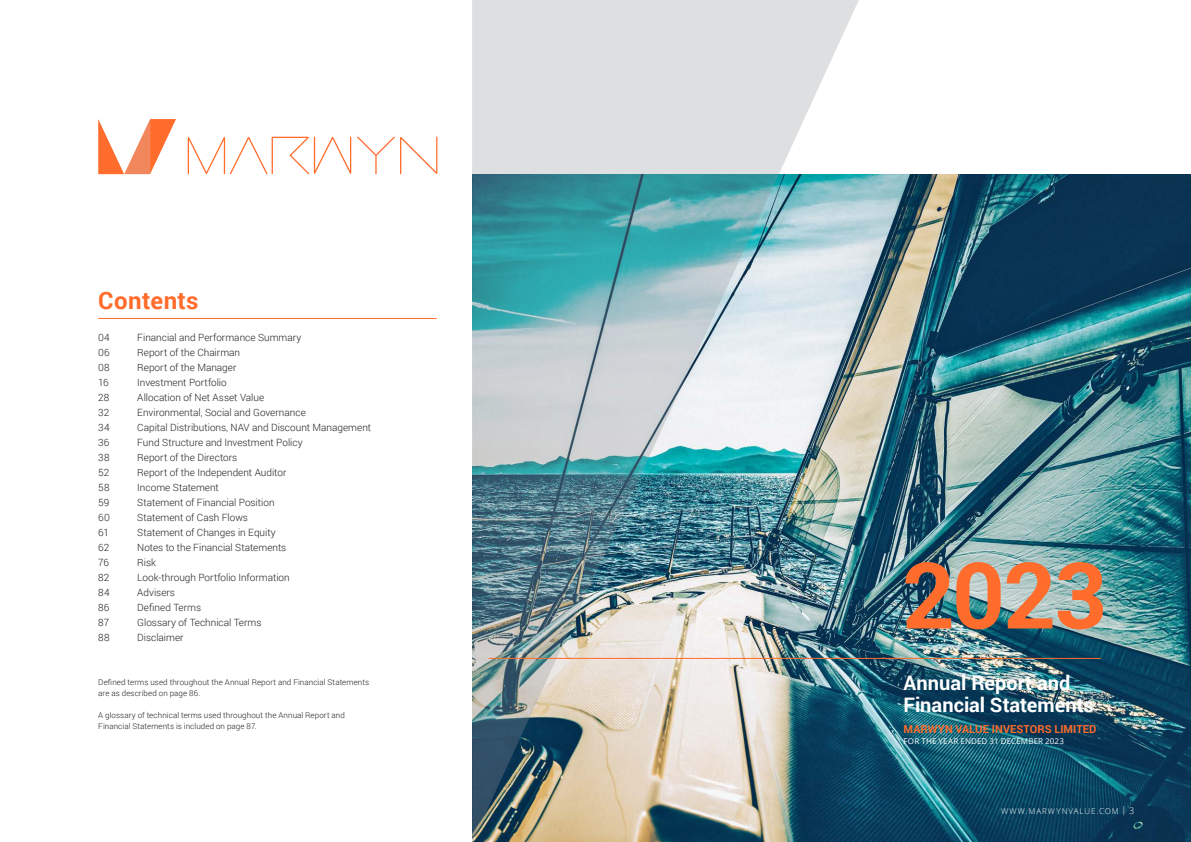
<style>
.page{position:relative;width:1191px;height:842px;background:#fff}
.page>*{position:absolute;margin:0;border:0;box-sizing:border-box;transform-origin:0 0}
.Large_Text_48pt{font:700 92px "Roboto";color:#ff6c2c}
.H2__align_left{font:700 24px "Roboto";letter-spacing:.015em;color:#ff6c2c}
.H2__align_left-2{font:700 20px "Roboto";color:#fff}
.Subtitle__align_left{font:700 11px "Roboto";letter-spacing:.005em;color:#ff6c2c}
.H4__align_left{font:300 10px "Roboto";color:#231f20}
.H4__align_left-2{font:300 8px/11px "Roboto";letter-spacing:.01em;color:#231f20}
.Caption___Footer__al{font:8px "Open Sans";letter-spacing:.015em;color:#fff}
.t1{font:300 8px "Open Sans";letter-spacing:.13em;color:#fff}
.s1{font-size:9px}
</style>
<div class="page">
<img style="left:862px;top:175px;width:329px;height:667px">
<img style="left:472px;top:0;width:390px;height:842px">
<hr style="left:98px;top:318px;width:339px;height:1px;background:#ff6c2c">
<svg style="left:188px;top:137px;width:163px;height:37px"></svg>
<svg style="left:357px;top:136px;width:80px;height:38px"></svg>
<svg style="left:98px;top:119px;width:78px;height:55px"></svg>
<hr style="left:489px;top:658px;width:611px;height:1px;background:#ff6c2c">
<p class="H2__align_left" style="left:98px;top:283px;width:102px">Contents</p>
<p class="H4__align_left" style="left:98px;top:330px;width:13px">04</p>
<p class="H4__align_left" style="left:137px;top:330px;width:166px">Financial and Performance Summary</p>
<p class="H4__align_left" style="left:98px;top:345px;width:13px">06</p>
<p class="H4__align_left" style="left:137px;top:345px;width:104px">Report of the Chairman</p>
<p class="H4__align_left" style="left:98px;top:360px;width:13px">08</p>
<p class="H4__align_left" style="left:137px;top:360px;width:101px">Report of the Manager</p>
<p class="H4__align_left" style="left:98px;top:375px;width:12px">16</p>
<p class="H4__align_left" style="left:137px;top:375px;width:91px">Investment Portfolio</p>
<p class="H4__align_left" style="left:98px;top:390px;width:13px">28</p>
<p class="H4__align_left" style="left:137px;top:390px;width:128px">Allocation of Net Asset Value</p>
<p class="H4__align_left" style="left:98px;top:405px;width:13px">32</p>
<p class="H4__align_left" style="left:137px;top:405px;width:170px">Environmental, Social and Governance</p>
<p class="H4__align_left" style="left:98px;top:420px;width:13px">34</p>
<p class="H4__align_left" style="left:137px;top:420px;width:235px">Capital Distributions, NAV and Discount Management</p>
<p class="H4__align_left" style="left:98px;top:435px;width:13px">36</p>
<p class="H4__align_left" style="left:137px;top:435px;width:167px">Fund Structure and Investment Policy</p>
<p class="H4__align_left" style="left:98px;top:450px;width:13px">38</p>
<p class="H4__align_left" style="left:137px;top:450px;width:101px">Report of the Directors</p>
<p class="H4__align_left" style="left:98px;top:465px;width:12px">52</p>
<p class="H4__align_left" style="left:137px;top:465px;width:151px">Report of the Independent Auditor</p>
<p class="H4__align_left" style="left:98px;top:480px;width:13px">58</p>
<p class="H4__align_left" style="left:137px;top:480px;width:83px">Income Statement</p>
<p class="H4__align_left" style="left:98px;top:495px;width:13px">59</p>
<p class="H4__align_left" style="left:137px;top:495px;width:139px">Statement of Financial Position</p>
<p class="H4__align_left" style="left:98px;top:510px;width:13px">60</p>
<p class="H4__align_left" style="left:137px;top:510px;width:112px">Statement of Cash Flows</p>
<p class="H4__align_left" style="left:98px;top:525px;width:12px">61</p>
<p class="H4__align_left" style="left:137px;top:525px;width:140px">Statement of Changes in Equity</p>
<p class="H4__align_left" style="left:98px;top:540px;width:12px">62</p>
<p class="H4__align_left" style="left:137px;top:540px;width:151px">Notes to the Financial Statements</p>
<p class="H4__align_left" style="left:98px;top:555px;width:12px">76</p>
<p class="H4__align_left" style="left:137px;top:555px;width:20px">Risk</p>
<p class="H4__align_left" style="left:98px;top:570px;width:13px">82</p>
<p class="H4__align_left" style="left:137px;top:570px;width:154px">Look-through Portfolio Information</p>
<p class="H4__align_left" style="left:98px;top:585px;width:13px">84</p>
<p class="H4__align_left" style="left:137px;top:585px;width:39px">Advisers</p>
<p class="H4__align_left" style="left:98px;top:600px;width:13px">86</p>
<p class="H4__align_left" style="left:137px;top:600px;width:65px">Defined Terms</p>
<p class="H4__align_left" style="left:98px;top:615px;width:13px">87</p>
<p class="H4__align_left" style="left:137px;top:615px;width:126px">Glossary of Technical Terms</p>
<p class="H4__align_left" style="left:98px;top:630px;width:13px">88</p>
<p class="H4__align_left" style="left:137px;top:630px;width:48px">Disclaimer</p>
<p class="H4__align_left-2" style="left:98px;top:676px;width:272px">Defined terms used throughout the Annual Report and Financial Statements are as described on page 86.</p>
<p class="H4__align_left-2" style="left:98px;top:709px;width:248px">A glossary of technical terms used throughout the Annual Report and<br>Financial Statements is included on page 87.</p>
<p class="Large_Text_48pt" style="left:902px;top:531px;width:207px">2023</p>
<p class="H2__align_left-2" style="left:903px;top:669px;width:168px">Annual Report and</p>
<p class="H2__align_left-2" style="left:903px;top:691px;width:192px">Financial Statements</p>
<p class="Subtitle__align_left" style="left:903px;top:721px;width:194px">MARWYN VALUE INVESTORS LIMITED</p>
<p class="Caption___Footer__al" style="left:903px;top:736px;width:162px">FOR THE YEAR ENDED 31 DECEMBER 2023</p>
<p class="t1" style="left:1001px;top:805px;width:135px">WWW.MARWYNVALUE.COM <span class="s1">| 3</span></p>
</div>
